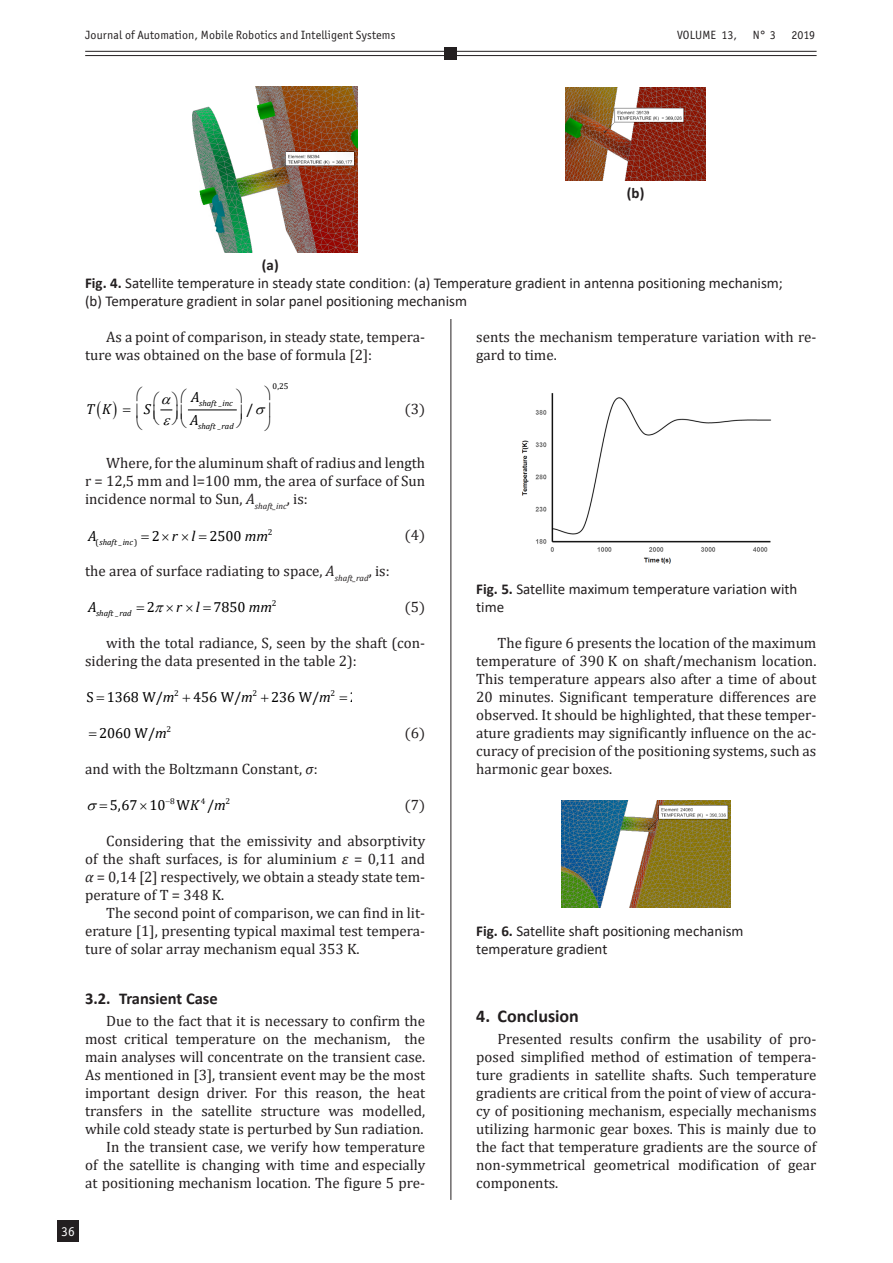
<style>
.page{position:relative;width:893px;height:1263px;background:#fff}
.page>*{position:absolute;margin:0;border:0;box-sizing:border-box;transform-origin:0 0}
.t1{font:700 18px "Calibri";color:#231f20}
.t2{font:700 16.5px "Calibri";color:#231f20}
.t3{font:15px/18px "Cambria";color:#231f20;text-align:justify}
.t4{font:15px/18px "Calibri";color:#231f20}
.t5{font:15px "Cambria Math";color:#231f20}
.t6{font:700 15px "Calibri";color:#231f20}
.t7{font:14.55px "Cambria";letter-spacing:-.005em;color:#000}
.t8{font:italic 14.55px "Cambria";color:#000}
.t9{font:13.5px "Officina Sans ITC";color:#fff}
.t10{font:12px "Officina Sans ITC";letter-spacing:.01em;color:#231f20}
.t11{font:italic 8.4px "Cambria";color:#000}
.t12{font:8.4px "Cambria";color:#000}
.s1{font-weight:700}
.s2{font-style:italic}
.s3{font-style:normal}
</style>
<div class="page">
<hr style="left:85px;top:51px;width:732px;height:1px;background:#231f20">
<hr style="left:85px;top:55px;width:732px;height:1px;background:#231f20">
<div style="left:444px;top:47px;width:13px;height:13px;background:#231f20"></div>
<hr style="left:451px;top:86px;width:1px;height:1114px;background:#231f20">
<div style="left:57px;top:1220px;width:22px;height:22px;background:#231f20"></div>
<div style="left:85px;top:79px;width:731px;height:240px;background:#fff"></div>
<img style="left:192px;top:87px;width:166px;height:165px">
<img style="left:566px;top:88px;width:140px;height:92px">
<img style="left:522px;top:393px;width:249px;height:171px">
<img style="left:562px;top:800px;width:169px;height:108px">
<hr style="left:188px;top:410px;width:48px;height:1px;background:#000">
<svg style="left:160px;top:409px;width:13px;height:2px"></svg>
<p class="t10" style="left:85px;top:28px;width:312px">Journal of Automation, Mobile Robotics and Intelligent Systems</p>
<p class="t10" style="left:677px;top:28px;width:61px">VOLUME 13,</p>
<p class="t10" style="left:753px;top:28px;width:25px">N° 3</p>
<p class="t10" style="left:791px;top:28px;width:25px">2019</p>
<p class="t6" style="left:627px;top:182px;width:19px">(b)</p>
<p class="t6" style="left:262px;top:254px;width:18px">(a)</p>
<p class="t4" style="left:85px;top:274px;width:699px"><span class="s1">Fig. 4.</span> Satellite temperature in steady state condition: (a) Temperature gradient in antenna positioning mechanism; (b) Temperature gradient in solar panel positioning mechanism</p>
<p class="t3" style="left:476px;top:328px;width:342px">sents the mechanism temperature variation with re&shy;gard to time.</p>
<p class="t3" style="left:85px;top:328px;width:342px;text-indent:21px">As a point of comparison, in steady state, tempera&shy;ture was obtained on the base of formula [2]:</p>
<p class="t12" style="left:272px;top:382px;width:18px">0,25</p>
<p class="t12" style="left:218px;top:399px;width:5px">_</p>
<p class="t12" style="left:217px;top:421px;width:5px">_</p>
<p class="t8" style="left:191px;top:387px;width:10px">A</p>
<p class="t11" style="left:199px;top:398px;width:35px">shaft inc</p>
<p class="t11" style="left:198px;top:420px;width:37px">shaft rad</p>
<p class="t5" style="left:404px;top:400px;width:22px">(3)</p>
<p class="t7" style="left:246px;top:400px;width:9px">/</p>
<p class="t8" style="left:86px;top:399px;width:26px">T K</p>
<p class="t8" style="left:144px;top:399px;width:9px">S</p>
<p class="t8" style="left:190px;top:410px;width:10px">A</p>
<p class="t3" style="left:85px;top:454px;width:342px;text-indent:21px">Where, for the aluminum shaft of radius and length r = 12,5 mm and l=100 mm, the area of surface of Sun incidence normal to Sun, <span class="s2">A</span><sub>shaft_inc</sub>, is:</p>
<p class="t12" style="left:268px;top:527px;width:6px">2</p>
<p class="t12" style="left:95px;top:537px;width:5px">(</p>
<p class="t12" style="left:119px;top:537px;width:5px">_</p>
<p class="t8" style="left:172px;top:526px;width:25px">r l</p>
<p class="t5" style="left:404px;top:526px;width:22px">(4)</p>
<p class="t3" style="left:85px;top:562px;width:306px">the area of surface radiating to space, <span class="s2">A</span><sub>shaft_rad</sub>, is:</p>
<p class="t12" style="left:272px;top:598px;width:6px">2</p>
<p class="t12" style="left:115px;top:608px;width:5px">_</p>
<p class="t11" style="left:88px;top:536px;width:73px"><sup>A</sup> shaft inc <span class="s3">)</span> <sup>2</sup></p>
<p class="t7" style="left:209px;top:528px;width:60px">2500 <span class="s2">mm</span></p>
<p class="t11" style="left:88px;top:607px;width:45px"><sup>A</sup>shaft rad</p>
<p class="t8" style="left:176px;top:597px;width:25px">r l</p>
<p class="t5" style="left:404px;top:598px;width:22px">(5)</p>
<p class="t3" style="left:85px;top:634px;width:342px;text-indent:21px">with the total radiance, S, seen by the shaft (con&shy;sidering the data presented in the table 2):</p>
<p class="t12" style="left:174px;top:688px;width:6px">2</p>
<p class="t12" style="left:253px;top:688px;width:6px">2</p>
<p class="t12" style="left:331px;top:688px;width:6px">2</p>
<p class="t7" style="left:87px;top:689px;width:89px">S 1368 W/<span class="s2">m</span></p>
<p class="t7" style="left:193px;top:689px;width:61px">456 W/<span class="s2">m</span></p>
<p class="t7" style="left:271px;top:689px;width:61px">236 W/<span class="s2">m</span></p>
<p class="t12" style="left:166px;top:724px;width:6px">2</p>
<p class="t7" style="left:99px;top:725px;width:69px">2060 W/<span class="s2">m</span></p>
<p class="t5" style="left:404px;top:724px;width:22px">(6)</p>
<p class="t3" style="left:85px;top:760px;width:234px">and with the Boltzmann Constant, <span class="s2">σ</span>:</p>
<p class="t12" style="left:165px;top:796px;width:11px">−8</p>
<p class="t12" style="left:201px;top:796px;width:6px">4</p>
<p class="t12" style="left:226px;top:796px;width:6px">2</p>
<p class="t7" style="left:110px;top:797px;width:106px">5,67 10 W /</p>
<p class="t7" style="left:147px;top:598px;width:10px">2</p>
<p class="t7" style="left:213px;top:598px;width:60px">7850 <span class="s2">mm</span></p>
<p class="t8" style="left:190px;top:795px;width:37px">K m</p>
<p class="t5" style="left:404px;top:796px;width:22px">(7)</p>
<p class="t3" style="left:85px;top:832px;width:342px;text-indent:21px">Considering that the emissivity and absorptivity of the shaft surfaces, is for aluminium <span class="s2">ε</span> = 0,11 and <span class="s2">α</span> = 0,14 [2] respectively, we obtain a steady state tem&shy;perature of T = 348 K.</p>
<p class="t3" style="left:85px;top:904px;width:342px;text-indent:21px">The second point of comparison, we can find in lit&shy;erature [1], presenting typical maximal test tempera&shy;ture of solar array mechanism equal 353 K.</p>
<p class="t2" style="left:85px;top:986px;width:134px">3.2. Transient Case</p>
<p class="t3" style="left:85px;top:1012px;width:342px;text-align:right">Due to the fact that it is necessary to confirm the most critical temperature on the mechanism, the main analyses will concentrate on the transient case.<br>As mentioned in [3], transient event may be the most important design driver. For this reason, the heat transfers in the satellite structure was modelled, while cold steady state is perturbed by Sun radiation.<br>In the transient case, we verify how temperature<br>of the satellite is changing with time and especially at positioning mechanism location. The figure 5 pre-</p>
<p class="t4" style="left:476px;top:580px;width:323px"><span class="s1">Fig. 5.</span> Satellite maximum temperature variation with time</p>
<p class="t3" style="left:476px;top:634px;width:342px;text-indent:21px">The figure 6 presents the location of the maximum temperature of 390 K on shaft/mechanism location.<br>This temperature appears also after a time of about 20 minutes. Significant temperature differences are observed. It should be highlighted, that these temper&shy;ature gradients may significantly influence on the ac&shy;curacy of precision of the positioning systems, such as harmonic gear boxes.</p>
<p class="t4" style="left:476px;top:922px;width:269px"><span class="s1">Fig. 6.</span> Satellite shaft positioning mechanism temperature gradient</p>
<p class="t1" style="left:476px;top:1003px;width:104px">4. Conclusion</p>
<p class="t3" style="left:476px;top:1030px;width:342px;text-indent:21px">Presented results confirm the usability of pro&shy;posed simplified method of estimation of tempera&shy;ture gradients in satellite shafts. Such temperature gradients are critical from the point of view of accura&shy;cy of positioning mechanism, especially mechanisms utilizing harmonic gear boxes. This is mainly due to the fact that temperature gradients are the source of non-symmetrical geometrical modification of gear components.</p>
<p class="t9" style="left:61px;top:1224px;width:15px">36</p>
</div>
